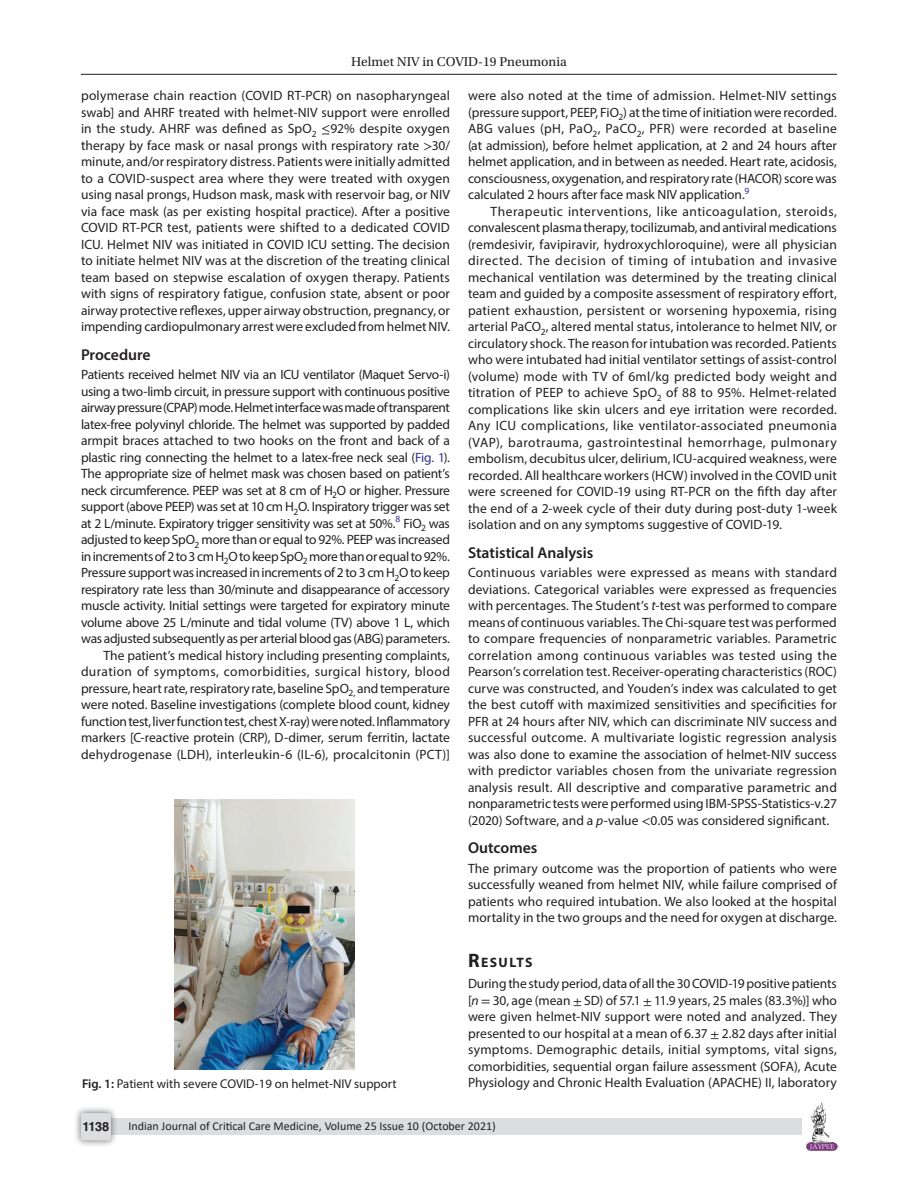
<style>
.page{position:relative;width:918px;height:1188px;background:#fff}
.page>*{position:absolute;margin:0;border:0;box-sizing:border-box;transform-origin:0 0}
.Head-2{font:600 15.75px "Myriad Pro";color:#231f20}
.Head-1{font:700 13.65px "Myriad Pro";letter-spacing:.105em;color:#231f20}
.Para-NoIndent{font:13.5px/16.5px "Myriad Pro";color:#231f20;text-align:justify}
.Para-Indent{font:13.5px/16.5px "Myriad Pro";letter-spacing:.005em;color:#231f20;text-align:justify}
.t1{font:13.5px "Utopia Std";color:#231f20}
.FigCaption{font:12.75px "Myriad Pro";color:#231f20}
.t2{font:700 12.75px "Helvetica LT Std";color:#231f20}
.t3{font:12px "Calibri";color:#231f20}
.s1{font-family:"STIX General"}
.s2{color:#2e3092}
.s3{font-style:italic}
.s4{font-size:19.5px}
.s5{font-family:"STIX General";font-size:12.75px}
.s6{font-weight:600}
</style>
<div class="page">
<hr style="left:81px;top:74px;width:756px;height:1px;background:#231f20">
<img style="left:807px;top:1103px;width:30px;height:48px">
<div style="left:96px;top:1119px;width:706px;height:16px;background:#dcdddf"></div>
<div style="left:73px;top:1106px;width:45px;height:41px;background:#231f20;opacity:.61"></div>
<div style="left:81px;top:1113px;width:30px;height:27px;background:#dcdddf;border-radius:2px"></div>
<img style="left:175px;top:799px;width:180px;height:270px">
<p class="t1" style="left:351px;top:55px;width:217px">Helmet NIV in COVID-19 Pneumonia</p>
<p class="Para-NoIndent" style="left:81px;top:87px;width:371px">polymerase chain reaction (COVID RT-PCR) on nasopharyngeal swab] and AHRF treated with helmet-NIV support were enrolled in the study. AHRF was defined as SpO<sub>2</sub> <span class="s1">≤</span>92% despite oxygen therapy by face mask or nasal prongs with respiratory rate <span class="s1">&gt;</span>30/ minute, and/or respiratory distress. Patients were initially admitted to a COVID-suspect area where they were treated with oxygen using nasal prongs, Hudson mask, mask with reservoir bag, or NIV via face mask (as per existing hospital practice). After a positive COVID RT-PCR test, patients were shifted to a dedicated COVID ICU. Helmet NIV was initiated in COVID ICU setting. The decision to initiate helmet NIV was at the discretion of the treating clinical team based on stepwise escalation of oxygen therapy. Patients with signs of respiratory fatigue, confusion state, absent or poor airway protective reflexes, upper airway obstruction, pregnancy, or impending cardiopulmonary arrest were excluded from helmet NIV.</p>
<p class="Head-2" style="left:81px;top:344px;width:71px">Procedure</p>
<p class="Para-NoIndent" style="left:81px;top:366px;width:371px">Patients received helmet NIV via an ICU ventilator (Maquet Servo-i) using a two-limb circuit, in pressure support with continuous positive airway pressure (CPAP) mode. Helmet interface was made of transparent latex-free polyvinyl chloride. The helmet was supported by padded armpit braces attached to two hooks on the front and back of a plastic ring connecting the helmet to a latex-free neck seal (<span class="s2">Fig. 1</span>).<br>The appropriate size of helmet mask was chosen based on patient’s neck circumference. PEEP was set at 8 cm of H<sub>2</sub>O or higher. Pressure support (above PEEP) was set at 10 cm H<sub>2</sub>O. Inspiratory trigger was set at 2 L/minute. Expiratory trigger sensitivity was set at 50%.<sup>8</sup> FiO<sub>2</sub> was adjusted to keep SpO<sub>2</sub> more than or equal to 92%. PEEP was increased in increments of 2 to 3 cm H<sub>2</sub>O to keep SpO<sub>2</sub> more than or equal to 92%.<br>Pressure support was increased in increments of 2 to 3 cm H<sub>2</sub>O to keep respiratory rate less than 30/minute and disappearance of accessory muscle activity. Initial settings were targeted for expiratory minute volume above 25 L/minute and tidal volume (TV) above 1 L, which was adjusted subsequently as per arterial blood gas (ABG) parameters.</p>
<p class="Para-Indent" style="left:81px;top:647px;width:371px;text-indent:22px">The patient’s medical history including presenting complaints, duration of symptoms, comorbidities, surgical history, blood pressure, heart rate, respiratory rate, baseline SpO<sub>2,</sub> and temperature were noted. Baseline investigations (complete blood count, kidney function test, liver function test, chest X-ray) were noted. Inflammatory markers [C-reactive protein (CRP), D-dimer, serum ferritin, lactate dehydrogenase (LDH), interleukin-6 (IL-6), procalcitonin (PCT)]</p>
<p class="Para-Indent" style="left:468px;top:87px;width:371px">were also noted at the time of admission. Helmet-NIV settings (pressure support, PEEP, FiO<sub>2</sub>) at the time of initiation were recorded.<br>ABG values (pH, PaO<sub>2</sub>, PaCO<sub>2</sub>, PFR) were recorded at baseline (at admission), before helmet application, at 2 and 24 hours after helmet application, and in between as needed. Heart rate, acidosis, consciousness, oxygenation, and respiratory rate (HACOR) score was calculated 2 hours after face mask NIV application.<sup>9</sup></p>
<p class="Para-Indent" style="left:468px;top:203px;width:371px;text-indent:22px">Therapeutic interventions, like anticoagulation, steroids, convalescent plasma therapy, tocilizumab, and antiviral medications (remdesivir, favipiravir, hydroxychloroquine), were all physician directed. The decision of timing of intubation and invasive mechanical ventilation was determined by the treating clinical team and guided by a composite assessment of respiratory effort, patient exhaustion, persistent or worsening hypoxemia, rising arterial PaCO<sub>2</sub>, altered mental status, intolerance to helmet NIV, or circulatory shock. The reason for intubation was recorded. Patients who were intubated had initial ventilator settings of assist-control (volume) mode with TV of 6ml/kg predicted body weight and titration of PEEP to achieve SpO<sub>2</sub> of 88 to 95%. Helmet-related complications like skin ulcers and eye irritation were recorded.<br>Any ICU complications, like ventilator-associated pneumonia (VAP), barotrauma, gastrointestinal hemorrhage, pulmonary embolism, decubitus ulcer, delirium, ICU-acquired weakness, were recorded. All healthcare workers (HCW) involved in the COVID unit were screened for COVID-19 using RT-PCR on the fifth day after the end of a 2-week cycle of their duty during post-duty 1-week isolation and on any symptoms suggestive of COVID-19.</p>
<p class="Head-2" style="left:468px;top:542px;width:127px">Statistical Analysis</p>
<p class="Para-NoIndent" style="left:468px;top:564px;width:371px">Continuous variables were expressed as means with standard deviations. Categorical variables were expressed as frequencies with percentages. The Student’s <span class="s3">t</span>-test was performed to compare means of continuous variables. The Chi-square test was performed to compare frequencies of nonparametric variables. Parametric correlation among continuous variables was tested using the Pearson’s correlation test. Receiver-operating characteristics (ROC) curve was constructed, and Youden’s index was calculated to get the best cutoff with maximized sensitivities and specificities for PFR at 24 hours after NIV, which can discriminate NIV success and successful outcome. A multivariate logistic regression analysis was also done to examine the association of helmet-NIV success with predictor variables chosen from the univariate regression analysis result. All descriptive and comparative parametric and nonparametric tests were performed using IBM-SPSS-Statistics-v.27 (2020) Software, and a <span class="s3">p</span>-value <span class="s1">&lt;</span>0.05 was considered significant.</p>
<p class="Head-2" style="left:468px;top:838px;width:71px">Outcomes</p>
<p class="Para-NoIndent" style="left:468px;top:860px;width:371px">The primary outcome was the proportion of patients who were successfully weaned from helmet NIV, while failure comprised of patients who required intubation. We also looked at the hospital mortality in the two groups and the need for oxygen at discharge.</p>
<p class="Head-1" style="left:468px;top:954px;width:66px"><span class="s4">R</span>ESULTS</p>
<p class="Para-NoIndent" style="left:468px;top:975px;width:371px">During the study period, data of all the 30 COVID-19 positive patients [<span class="s3">n</span> <span class="s1">=</span> 30, age (mean <span class="s5">±</span> SD) of 57.1 <span class="s5">±</span> 11.9 years, 25 males (83.3%)] who were given helmet-NIV support were noted and analyzed. They presented to our hospital at a mean of 6.37 <span class="s5">±</span> 2.82 days after initial symptoms. Demographic details, initial symptoms, vital signs, comorbidities, sequential organ failure assessment (SOFA), Acute</p>
<p class="FigCaption" style="left:82px;top:1076px;width:316px"><span class="s6">Fig. 1:</span> Patient with severe COVID-19 on helmet-NIV support</p>
<p class="Para-NoIndent" style="left:468px;top:1074px;width:370px">Physiology and Chronic Health Evaluation (APACHE) II, laboratory</p>
<p class="t2" style="left:83px;top:1119px;width:28px">1138</p>
<p class="t3" style="left:128px;top:1117px;width:369px">Indian Journal of Critical Care Medicine, Volume 25 Issue 10 (October 2021)</p>
</div>
